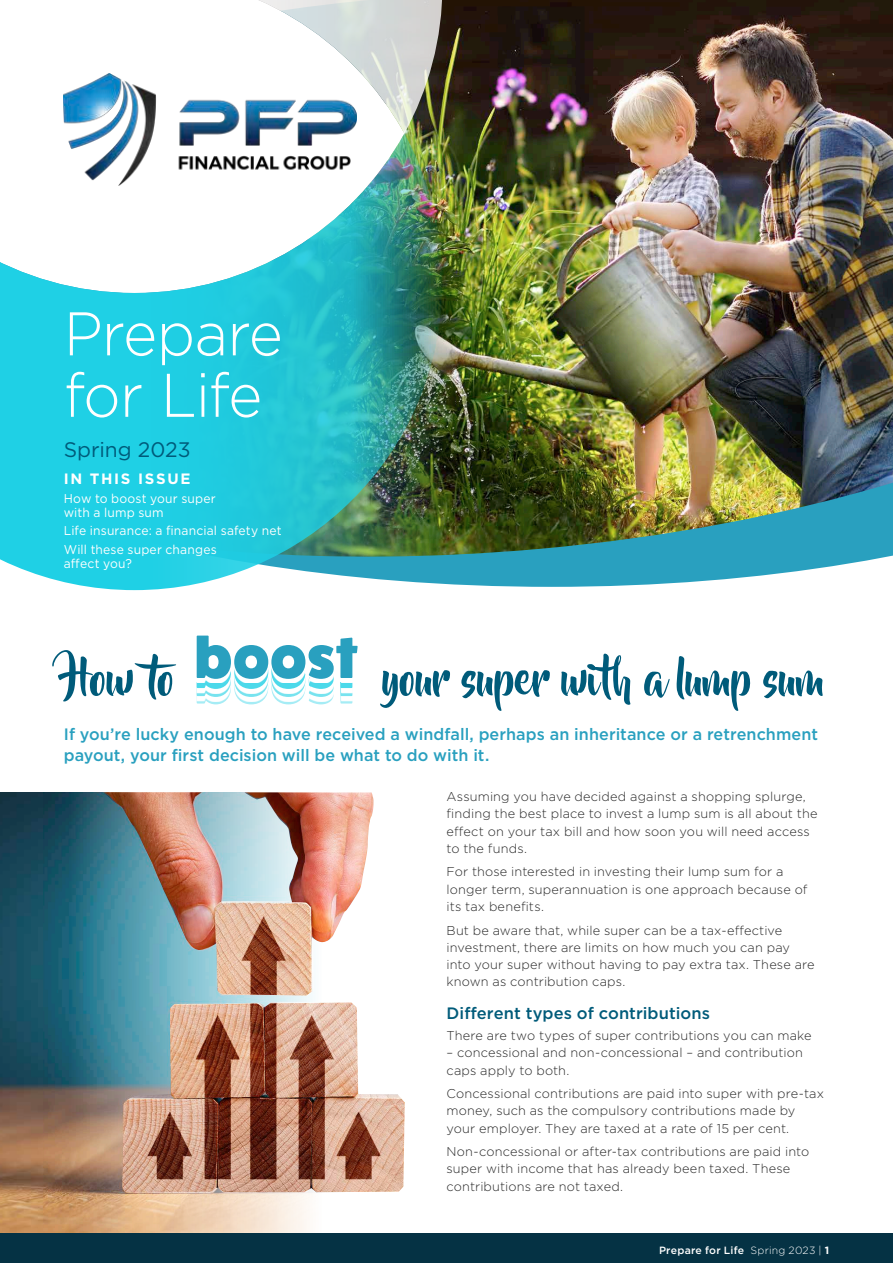
<style>
.page{position:relative;width:893px;height:1263px;background:#fff}
.page>*{position:absolute;margin:0;border:0;box-sizing:border-box;transform-origin:0 0}
.t1{font:300 61.5px/61.5px "Gotham";letter-spacing:-.02em;color:#fff;scale:.95 1}
.t2{font:21px "Gotham";letter-spacing:-.005em;color:#005b7a}
.t3{font:500 16.5px/21px "Gotham";letter-spacing:.005em;color:#29a0bf}
.t4{font:500 16.5px "Gotham";letter-spacing:.005em;color:#005b7a}
.t5{font:700 15px "Gotham";letter-spacing:.11em;color:#fff}
.t6{font:300 12.75px/17.2px "Gotham";letter-spacing:.01em;color:#282828}
.t7{font:12.75px/14.2px "Gotham";letter-spacing:.015em;color:#fff;scale:.95 1}
.t8{font:500 10.5px "Gotham";letter-spacing:.02em;color:#fff}
.s1{font-weight:300}
.s2{font-weight:700}
</style>
<div class="page">
<img style="left:43px;top:792px;width:291px;height:441px">
<img style="left:0;top:792px;width:43px;height:441px">
<img style="left:122px;top:1002px;width:283px;height:190px">
<img style="left:104px;top:792px;width:270px;height:203px">
<img style="left:442px;top:0;width:451px;height:565px">
<img style="left:404px;top:0;width:38px;height:133px">
<svg style="left:63px;top:0;width:341px;height:133px"></svg>
<img style="left:0;top:133px;width:442px;height:457px">
<div style="left:0;top:1233px;width:893px;height:30px;background:#053244"></div>
<svg style="left:52px;top:650px;width:771px;height:61px"></svg>
<div style="left:335px;top:629px;width:37px;height:53px;background:#fff"></div>
<svg style="left:193px;top:635px;width:11px;height:47px"></svg>
<svg style="left:197px;top:636px;width:161px;height:68px"></svg>
<img style="left:64px;top:74px;width:292px;height:112px">
<h1 class="t1" style="left:64px;top:301px;width:232px">Prepare for Life</h1>
<h2 class="t2" style="left:64px;top:436px;width:128px">Spring 2023</h2>
<p class="t5" style="left:64px;top:469px;width:128px">IN THIS ISSUE</p>
<p class="t7" style="left:64px;top:491px;width:162px">How to boost your super with a lump sum</p>
<p class="t7" style="left:64px;top:521px;width:231px;line-height:18.5px">Life insurance: a financial safety net<br>Will these super changes</p>
<p class="t7" style="left:64px;top:556px;width:73px">affect you?</p>
<p class="t3" style="left:64px;top:724px;width:756px">If you’re lucky enough to have received a windfall, perhaps an inheritance or a retrenchment payout, your first decision will be what to do with it.</p>
<p class="t6" style="left:446px;top:788px;width:372px">Assuming you have decided against a shopping splurge, finding the best place to invest a lump sum is all about the effect on your tax bill and how soon you will need access to the funds.</p>
<p class="t6" style="left:446px;top:863px;width:362px">For those interested in investing their lump sum for a longer term, superannuation is one approach because of its tax benefits.</p>
<p class="t6" style="left:446px;top:921px;width:370px">But be aware that, while super can be a tax-effective investment, there are limits on how much you can pay into your super without having to pay extra tax. These are known as contribution caps.</p>
<p class="t4" style="left:446px;top:1002px;width:265px">Different types of contributions</p>
<p class="t6" style="left:446px;top:1026px;width:367px">There are two types of super contributions you can make</p>
<p class="t6" style="left:446px;top:1044px;width:358px">– concessional and non-concessional – and contribution caps apply to both.</p>
<p class="t6" style="left:446px;top:1085px;width:379px">Concessional contributions are paid into super with pre-tax money, such as the compulsory contributions made by your employer. They are taxed at a rate of 15 per cent.</p>
<p class="t6" style="left:446px;top:1143px;width:364px">Non-concessional or after-tax contributions are paid into super with income that has already been taxed. These contributions are not taxed.</p>
<p class="t8" style="left:659px;top:1244px;width:172px">Prepare for Life <span class="s1">Spring 2023 |</span> <span class="s2">1</span></p>
</div>
